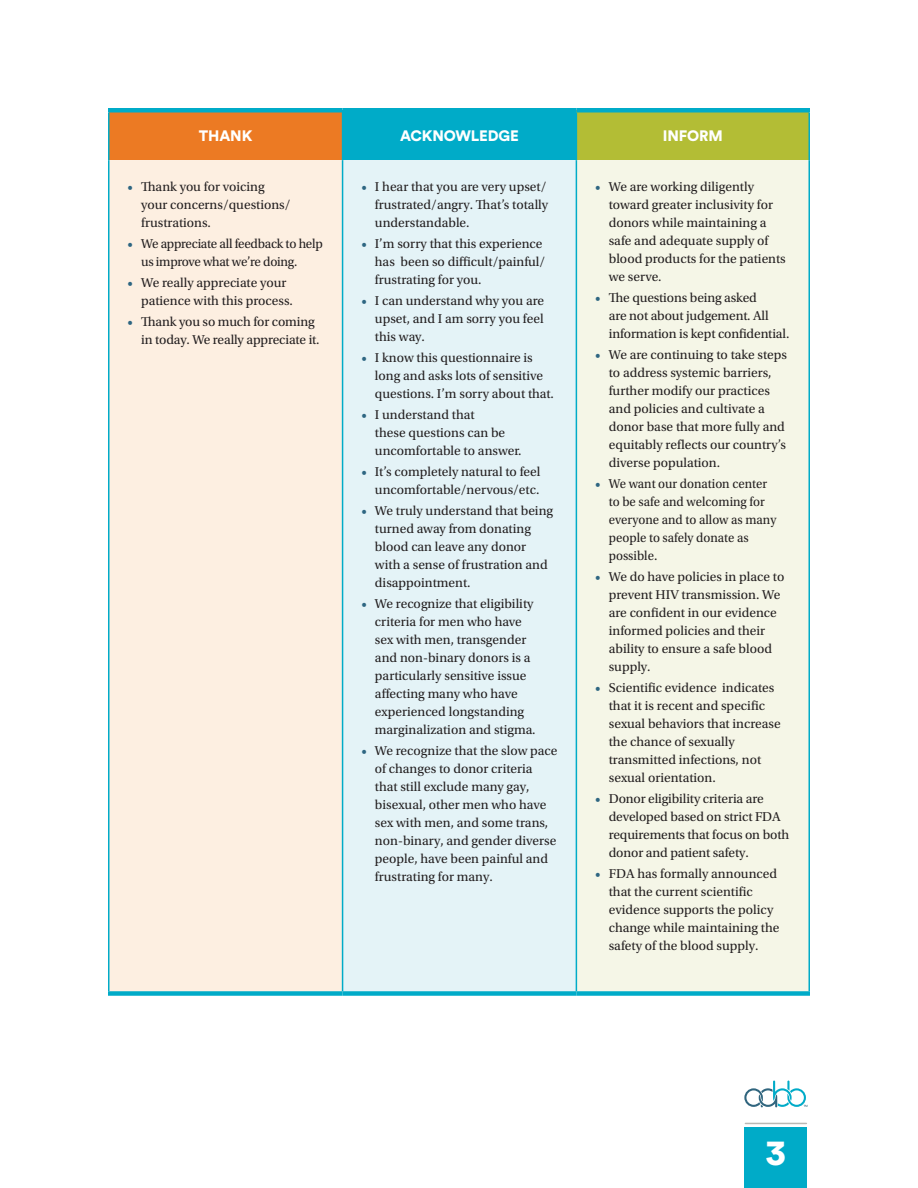
<style>
.page{position:relative;width:918px;height:1188px;background:#fff}
.page>*{position:absolute;margin:0;border:0;box-sizing:border-box;transform-origin:0 0}
.t1{font:36px "Circular Std Black";color:#fff}
.t2{font:15px "Circular Std Black";letter-spacing:-.01em;color:#fff}
.t3{font:13.5px/18px "Utopia Std";color:#231f20}
.t4{font:13.5px/18px "Utopia Std";color:#231f20;scale:.95 1}
.t5{font:13.5px/18px "Utopia Std";letter-spacing:-.02em;color:#231f20}
.s1{color:#2e6682}
</style>
<div class="page">
<svg style="left:744px;top:1081px;width:63px;height:26px"></svg>
<hr style="left:745px;top:1123px;width:61px;height:1px;background:#bab8b4">
<div style="left:745px;top:1127px;width:62px;height:61px;background:#00abc8"></div>
<div style="left:109px;top:110px;width:234px;height:50px;background:#ec7a23"></div>
<div style="left:343px;top:110px;width:233px;height:50px;background:#00abc8"></div>
<div style="left:576px;top:110px;width:233px;height:50px;background:#b3bd35"></div>
<div style="left:109px;top:160px;width:234px;height:834px;background:#fdefe1"></div>
<div style="left:343px;top:160px;width:233px;height:834px;background:#e4f3f7"></div>
<div style="left:576px;top:160px;width:233px;height:834px;background:#f5f6e7"></div>
<hr style="left:108px;top:160px;width:2px;height:831px;background:#00abc8">
<hr style="left:342px;top:160px;width:1px;height:831px;background:#00abc8">
<hr style="left:576px;top:160px;width:1px;height:831px;background:#00abc8">
<hr style="left:808px;top:160px;width:2px;height:831px;background:#00abc8">
<hr style="left:108px;top:108px;width:235px;height:4px;background:#00abc8">
<hr style="left:343px;top:108px;width:233px;height:4px;background:#00abc8">
<hr style="left:576px;top:108px;width:234px;height:4px;background:#00abc8">
<div style="left:108px;top:991px;width:235px;height:5px;background:#00abc8"></div>
<div style="left:343px;top:991px;width:233px;height:5px;background:#00abc8"></div>
<div style="left:576px;top:991px;width:234px;height:5px;background:#00abc8"></div>
<hr style="left:108px;top:112px;width:2px;height:48px;background:#00abc8">
<hr style="left:342px;top:112px;width:1px;height:48px;background:#00abc8">
<hr style="left:576px;top:112px;width:1px;height:48px;background:#00abc8">
<hr style="left:808px;top:112px;width:2px;height:48px;background:#00abc8">
<p class="t2" style="left:199px;top:126px;width:55px">THANK</p>
<p class="t2" style="left:400px;top:126px;width:120px">ACKNOWLEDGE</p>
<p class="t2" style="left:663px;top:126px;width:61px">INFORM</p>
<p class="t3" style="left:141px;top:178px;width:151px;text-indent:-14px"><span class="s1">•</span> Thank you for voicing your concerns/questions/ frustrations.</p>
<p class="t5" style="left:141px;top:235px;width:183px;text-indent:-14px"><span class="s1">•</span> We appreciate all feedback to help us improve what we’re doing.</p>
<p class="t3" style="left:141px;top:274px;width:153px;text-indent:-14px"><span class="s1">•</span> We really appreciate your patience with this process.</p>
<p class="t3" style="left:141px;top:313px;width:180px;text-indent:-14px"><span class="s1">•</span> Thank you so much for coming in today. We really appreciate it.</p>
<p class="t3" style="left:375px;top:178px;width:175px;text-indent:-13px"><span class="s1">•</span> I hear that you are very upset/ frustrated/angry. That’s totally understandable.</p>
<p class="t3" style="left:375px;top:235px;width:172px;text-indent:-14px"><span class="s1">•</span> I’m sorry that this experience has been so difficult/painful/ frustrating for you.</p>
<p class="t3" style="left:375px;top:292px;width:171px;text-align:justify;text-indent:-14px"><span class="s1">•</span> I can understand why you are upset, and I am sorry you feel this way.</p>
<p class="t3" style="left:375px;top:349px;width:181px;text-indent:-14px"><span class="s1">•</span> I know this questionnaire is long and asks lots of sensitive questions. I’m sorry about that.</p>
<p class="t3" style="left:375px;top:406px;width:148px;text-indent:-14px"><span class="s1">•</span> I understand that<br>these questions can be uncomfortable to answer.</p>
<p class="t3" style="left:361px;top:463px;width:181px;text-align:right"><span class="s1">•</span> It’s completely natural to feel uncomfortable/nervous/etc.</p>
<p class="t3" style="left:375px;top:502px;width:180px;text-indent:-14px"><span class="s1">•</span> We truly understand that being turned away from donating blood can leave any donor with a sense of frustration and disappointment.</p>
<p class="t3" style="left:375px;top:595px;width:162px;text-indent:-14px"><span class="s1">•</span> We recognize that eligibility criteria for men who have sex with men, transgender and non-binary donors is a particularly sensitive issue affecting many who have experienced longstanding marginalization and stigma.</p>
<p class="t3" style="left:375px;top:742px;width:184px;text-indent:-14px"><span class="s1">•</span> We recognize that the slow pace of changes to donor criteria that still exclude many gay, bisexual, other men who have sex with men, and some trans, non-binary, and gender diverse people, have been painful and frustrating for many.</p>
<p class="t3" style="left:609px;top:178px;width:179px;text-indent:-14px"><span class="s1">•</span> We are working diligently toward greater inclusivity for donors while maintaining a safe and adequate supply of blood products for the patients we serve.</p>
<p class="t3" style="left:609px;top:289px;width:182px;text-indent:-14px"><span class="s1">•</span> The questions being asked<br>are not about judgement. All information is kept confidential.</p>
<p class="t3" style="left:609px;top:346px;width:180px;text-indent:-14px"><span class="s1">•</span> We are continuing to take steps to address systemic barriers, further modify our practices and policies and cultivate a donor base that more fully and equitably reflects our country’s diverse population.</p>
<p class="t4" style="left:609px;top:475px;width:178px;text-indent:-14px"><span class="s1">•</span> We want our donation center to be safe and welcoming for everyone and to allow as many people to safely donate as possible.</p>
<p class="t3" style="left:609px;top:568px;width:177px;text-indent:-14px"><span class="s1">•</span> We do have policies in place to prevent HIV transmission. We are confident in our evidence informed policies and their ability to ensure a safe blood supply.</p>
<p class="t3" style="left:609px;top:679px;width:174px;text-indent:-14px"><span class="s1">•</span> Scientific evidence indicates that it is recent and specific sexual behaviors that increase the chance of sexually transmitted infections, not sexual orientation.</p>
<p class="t3" style="left:609px;top:790px;width:182px;text-indent:-14px"><span class="s1">•</span> Donor eligibility criteria are developed based on strict FDA requirements that focus on both donor and patient safety.</p>
<p class="t3" style="left:609px;top:865px;width:172px;text-indent:-14px"><span class="s1">•</span> FDA has formally announced that the current scientific evidence supports the policy change while maintaining the safety of the blood supply.</p>
<h1 class="t1" style="left:766px;top:1129px;width:21px">3</h1>
</div>
